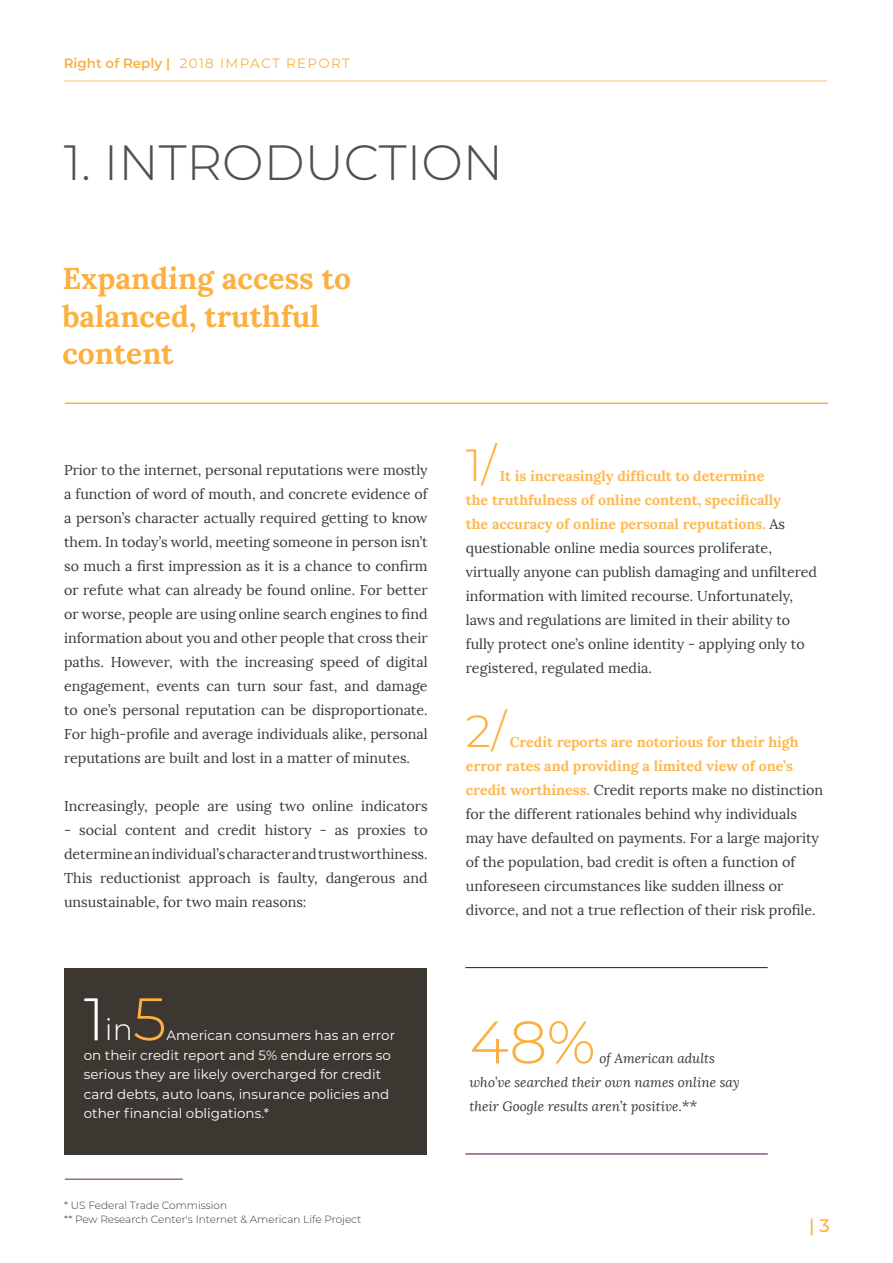
<style>
.page{position:relative;width:893px;height:1263px;background:#fff}
.page>*{position:absolute;margin:0;border:0;box-sizing:border-box;transform-origin:0 0}
.t1{font:300 60px "Montserrat";color:#fcb040}
.t2{font:300 49.5px "Montserrat";color:#554f4a}
.t3{font:300 45px "Montserrat";color:#fcb040}
.t4{font:700 30px/37.5px "Lora";color:#fcb040}
.t5{font:300 30px "Montserrat";color:#fff}
.t6{font:500 18px "Montserrat";color:#fcb040}
.t7{font:14.25px/24px "Lora";color:#3d3732;text-align:justify}
.t8{font:13.5px/19.5px "Montserrat";color:#fff}
.t9{font:italic 13.5px/24px "Lora";color:#3d3732}
.t10{font:13.5px "Montserrat";letter-spacing:.1em;color:#fcb040}
.t11{font:300 10.5px/13.5px "Montserrat";color:#3d3732}
.s1{font-weight:600}
.s2{font-weight:700;color:#fcb853}
.s3{font-size:60px}
.s4{font-size:60px;color:#fcb040}
.s5{font-size:15px}
</style>
<div class="page">
<hr style="left:64px;top:81px;width:763px;height:1px;background:#fdc066">
<div style="left:65px;top:968px;width:362px;height:186px;background:#3d3732"></div>
<hr style="left:65px;top:1179px;width:118px;height:1px;background:#622553">
<hr style="left:465px;top:1153px;width:303px;height:1px;background:#530042">
<hr style="left:465px;top:967px;width:303px;height:1px;background:#530042">
<hr style="left:65px;top:402px;width:763px;height:2px;background:#fcb040">
<p class="t10" style="left:64px;top:54px;width:288px"><span class="s1">Right of Reply |</span> 2018 IMPACT REPORT</p>
<h2 class="t2" style="left:64px;top:129px;width:441px">1. INTRODUCTION</h2>
<h3 class="t4" style="left:62px;top:260px;width:290px">Expanding access to balanced, truthful content</h3>
<p class="t7" style="left:64px;top:458px;width:365px">Prior to the internet, personal reputations were mostly a function of word of mouth, and concrete evidence of a person’s character actually required getting to know them. In today’s world, meeting someone in person isn’t so much a first impression as it is a chance to confirm or refute what can already be found online. For better or worse, people are using online search engines to find information about you and other people that cross their paths. However, with the increasing speed of digital engagement, events can turn sour fast, and damage to one’s personal reputation can be disproportionate.<br>For high-profile and average individuals alike, personal reputations are built and lost in a matter of minutes.</p>
<p class="t7" style="left:64px;top:794px;width:365px">Increasingly, people are using two online indicators</p>
<p class="t7" style="left:64px;top:818px;width:365px">- social content and credit history - as proxies to determine an individual’s character and trustworthiness.<br>This reductionist approach is faulty, dangerous and unsustainable, for two main reasons:</p>
<h3 class="t3" style="left:466px;top:435px;width:32px">1/</h3>
<p class="t7" style="left:466px;top:464px;width:353px;text-align:left;text-indent:34px"><span class="s2">It is increasingly difficult to determine<br>the truthfulness of online content, specifically<br>the accuracy of online personal reputations.</span> As questionable online media sources proliferate, virtually anyone can publish damaging and unfiltered information with limited recourse. Unfortunately, laws and regulations are limited in their ability to fully protect one’s online identity - applying only to registered, regulated media.</p>
<h3 class="t3" style="left:466px;top:700px;width:42px">2/</h3>
<p class="t7" style="left:466px;top:730px;width:359px;text-align:left;text-indent:44px"><span class="s2">Credit reports are notorious for their high error rates and providing a limited view of one’s credit worthiness.</span> Credit reports make no distinction for the different rationales behind why individuals may have defaulted on payments. For a large majority of the population, bad credit is often a function of unforeseen circumstances like sudden illness or divorce, and not a true reflection of their risk profile.</p>
<h3 class="t5" style="left:84px;top:1009px;width:84px"><span class="s3">1</span>in<span class="s4">5</span></h3>
<p class="t8" style="left:84px;top:1025px;width:313px;text-indent:83px">American consumers has an error on their credit report and 5% endure errors so serious they are likely overcharged for credit card debts, auto loans, insurance policies and other financial obligations.*</p>
<h1 class="t1" style="left:469px;top:1001px;width:128px">48%</h1>
<p class="t9" style="left:469px;top:1047px;width:272px;text-indent:130px">of American adults who’ve searched their own names online say their Google results aren’t positive.<span class="s5">**</span></p>
<p class="t11" style="left:64px;top:1198px;width:299px">* US Federal Trade Commission<br>** Pew Research Center's Internet &amp; American Life Project</p>
<p class="t6" style="left:809px;top:1213px;width:22px">| 3</p>
</div>
